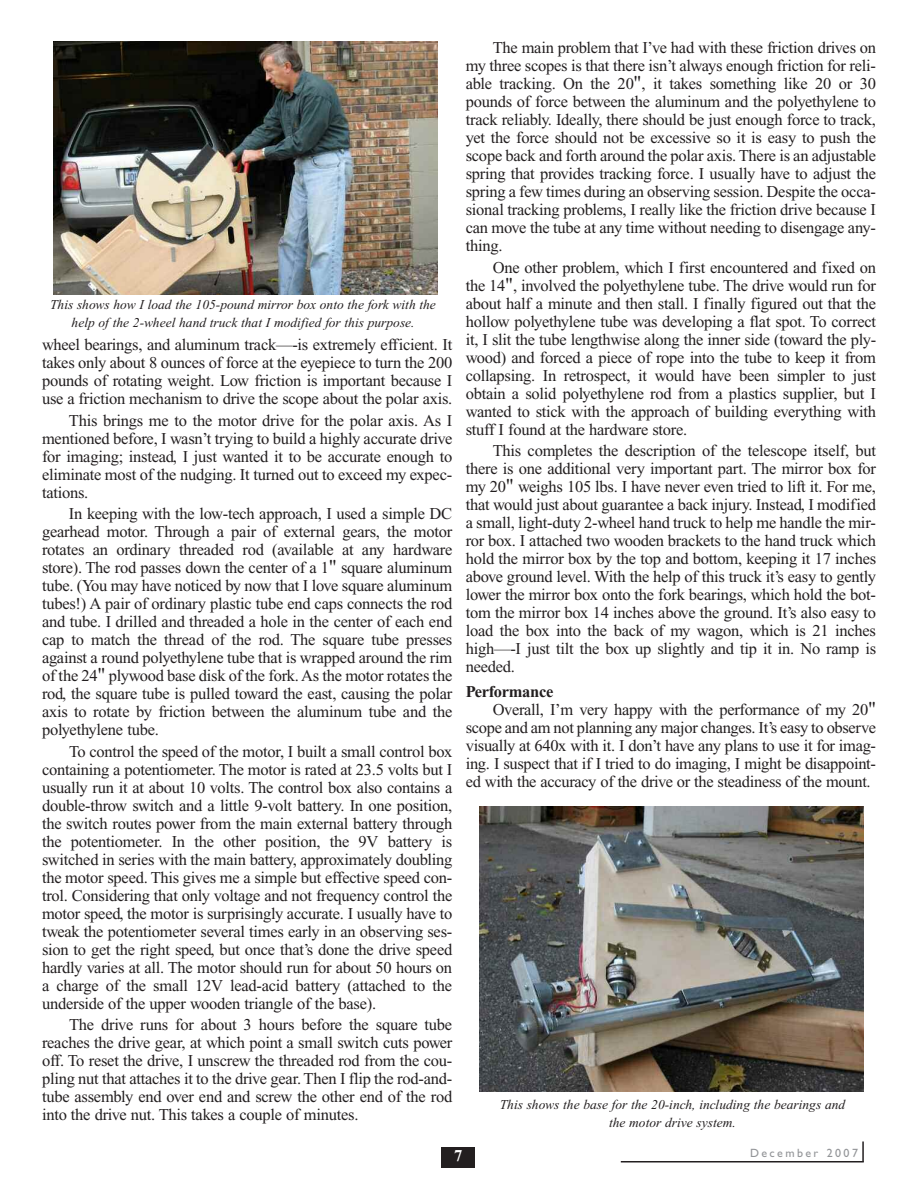
<style>
.page{position:relative;width:918px;height:1188px;background:#fff}
.page>*{position:absolute;margin:0;border:0;box-sizing:border-box;transform-origin:0 0}
.t1{font:16.5px/18px "Times New Roman";letter-spacing:-.015em;color:#231f20;text-align:justify}
.t2{font:700 16.5px "Times New Roman";letter-spacing:-.015em;color:#231f20}
.t3{font:700 16.5px "Times New Roman";color:#fff}
.t4{font:italic 13.5px/18px "Times New Roman";color:#231f20;text-align:center}
.t5{font:12px "Gill Sans";letter-spacing:.2em;color:#939598}
.s1{font-size:19.5px}
</style>
<div class="page">
<hr style="left:621px;top:1161px;width:243px;height:1px;background:#231f20">
<hr style="left:862px;top:1142px;width:2px;height:20px;background:#231f20">
<div style="left:441px;top:1148px;width:34px;height:20px;background:#231f20"></div>
<img style="left:53px;top:41px;width:384px;height:253px">
<img style="left:479px;top:806px;width:384px;height:286px">
<p class="t4" style="left:50px;top:297px;width:387px">This shows how I load the 105-pound mirror box onto the fork with the help of the 2-wheel hand truck that I modified for this purpose.</p>
<p class="t1" style="left:42px;top:337px;width:412px">wheel bearings, and aluminum track—-is extremely efficient. It takes only about 8 ounces of force at the eyepiece to turn the 200 pounds of rotating weight. Low friction is important because I use a friction mechanism to drive the scope about the polar axis.</p>
<p class="t1" style="left:42px;top:413px;width:412px;text-indent:27px">This brings me to the motor drive for the polar axis. As I mentioned before, I wasn’t trying to build a highly accurate drive for imaging; instead, I just wanted it to be accurate enough to eliminate most of the nudging. It turned out to exceed my expec&shy;tations.</p>
<p class="t1" style="left:42px;top:506px;width:412px;text-indent:27px">In keeping with the low-tech approach, I used a simple DC gearhead motor. Through a pair of external gears, the motor rotates an ordinary threaded rod (available at any hardware store). The rod passes down the center of a 1<span class="s1">"</span> square aluminum tube. (You may have noticed by now that I love square aluminum tubes!) A pair of ordinary plastic tube end caps connects the rod and tube. I drilled and threaded a hole in the center of each end cap to match the thread of the rod. The square tube presses against a round polyethylene tube that is wrapped around the rim of the 24<span class="s1">"</span> plywood base disk of the fork. As the motor rotates the rod, the square tube is pulled toward the east, causing the polar axis to rotate by friction between the aluminum tube and the polyethylene tube.</p>
<p class="t1" style="left:42px;top:744px;width:412px;text-indent:27px">To control the speed of the motor, I built a small control box containing a potentiometer. The motor is rated at 23.5 volts but I usually run it at about 10 volts. The control box also contains a double-throw switch and a little 9-volt battery. In one position, the switch routes power from the main external battery through the potentiometer. In the other position, the 9V battery is switched in series with the main battery, approximately doubling the motor speed. This gives me a simple but effective speed con&shy;trol. Considering that only voltage and not frequency control the motor speed, the motor is surprisingly accurate. I usually have to tweak the potentiometer several times early in an observing ses&shy;sion to get the right speed, but once that’s done the drive speed hardly varies at all. The motor should run for about 50 hours on a charge of the small 12V lead-acid battery (attached to the underside of the upper wooden triangle of the base).</p>
<p class="t1" style="left:42px;top:1017px;width:412px;text-indent:27px">The drive runs for about 3 hours before the square tube reaches the drive gear, at which point a small switch cuts power off. To reset the drive, I unscrew the threaded rod from the cou&shy;pling nut that attaches it to the drive gear. Then I flip the rod-and&shy;tube assembly end over end and screw the other end of the rod into the drive nut. This takes a couple of minutes.</p>
<p class="t1" style="left:466px;top:40px;width:412px;text-indent:27px">The main problem that I’ve had with these friction drives on my three scopes is that there isn’t always enough friction for reli&shy;able tracking. On the 20<span class="s1">"</span>, it takes something like 20 or 30 pounds of force between the aluminum and the polyethylene to track reliably. Ideally, there should be just enough force to track, yet the force should not be excessive so it is easy to push the scope back and forth around the polar axis. There is an adjustable spring that provides tracking force. I usually have to adjust the spring a few times during an observing session. Despite the occa&shy;sional tracking problems, I really like the friction drive because I can move the tube at any time without needing to disengage any&shy;thing.</p>
<p class="t1" style="left:466px;top:260px;width:412px;text-indent:27px">One other problem, which I first encountered and fixed on the 14<span class="s1">"</span>, involved the polyethylene tube. The drive would run for about half a minute and then stall. I finally figured out that the hollow polyethylene tube was developing a flat spot. To correct it, I slit the tube lengthwise along the inner side (toward the ply&shy;wood) and forced a piece of rope into the tube to keep it from collapsing. In retrospect, it would have been simpler to just obtain a solid polyethylene rod from a plastics supplier, but I wanted to stick with the approach of building everything with stuff I found at the hardware store.</p>
<p class="t1" style="left:466px;top:443px;width:412px;text-indent:27px">This completes the description of the telescope itself, but there is one additional very important part. The mirror box for my 20<span class="s1">"</span> weighs 105 lbs. I have never even tried to lift it. For me, that would just about guarantee a back injury. Instead, I modified a small, light-duty 2-wheel hand truck to help me handle the mir&shy;ror box. I attached two wooden brackets to the hand truck which hold the mirror box by the top and bottom, keeping it 17 inches above ground level. With the help of this truck it’s easy to gently lower the mirror box onto the fork bearings, which hold the bot&shy;tom the mirror box 14 inches above the ground. It’s also easy to load the box into the back of my wagon, which is 21 inches high—-I just tilt the box up slightly and tip it in. No ramp is needed.</p>
<p class="t2" style="left:466px;top:686px;width:89px">Performance</p>
<p class="t1" style="left:493px;top:702px;width:385px">Overall, I’m very happy with the performance of my 20<span class="s1">"</span></p>
<p class="t1" style="left:466px;top:720px;width:412px">scope and am not planning any major changes. It’s easy to observe</p>
<p class="t1" style="left:466px;top:738px;width:412px">visually at 640x with it. I don’t have any plans to use it for imag-</p>
<p class="t1" style="left:466px;top:756px;width:412px">ing. I suspect that if I tried to do imaging, I might be disappoint-</p>
<p class="t1" style="left:466px;top:774px;width:406px">ed with the accuracy of the drive or the steadiness of the mount.</p>
<p class="t4" style="left:500px;top:1097px;width:347px">This shows the base for the 20-inch, including the bearings and the motor drive system.</p>
<p class="t3" style="left:454px;top:1151px;width:10px">7</p>
<p class="t5" style="left:750px;top:1148px;width:109px">December 2007</p>
</div>
